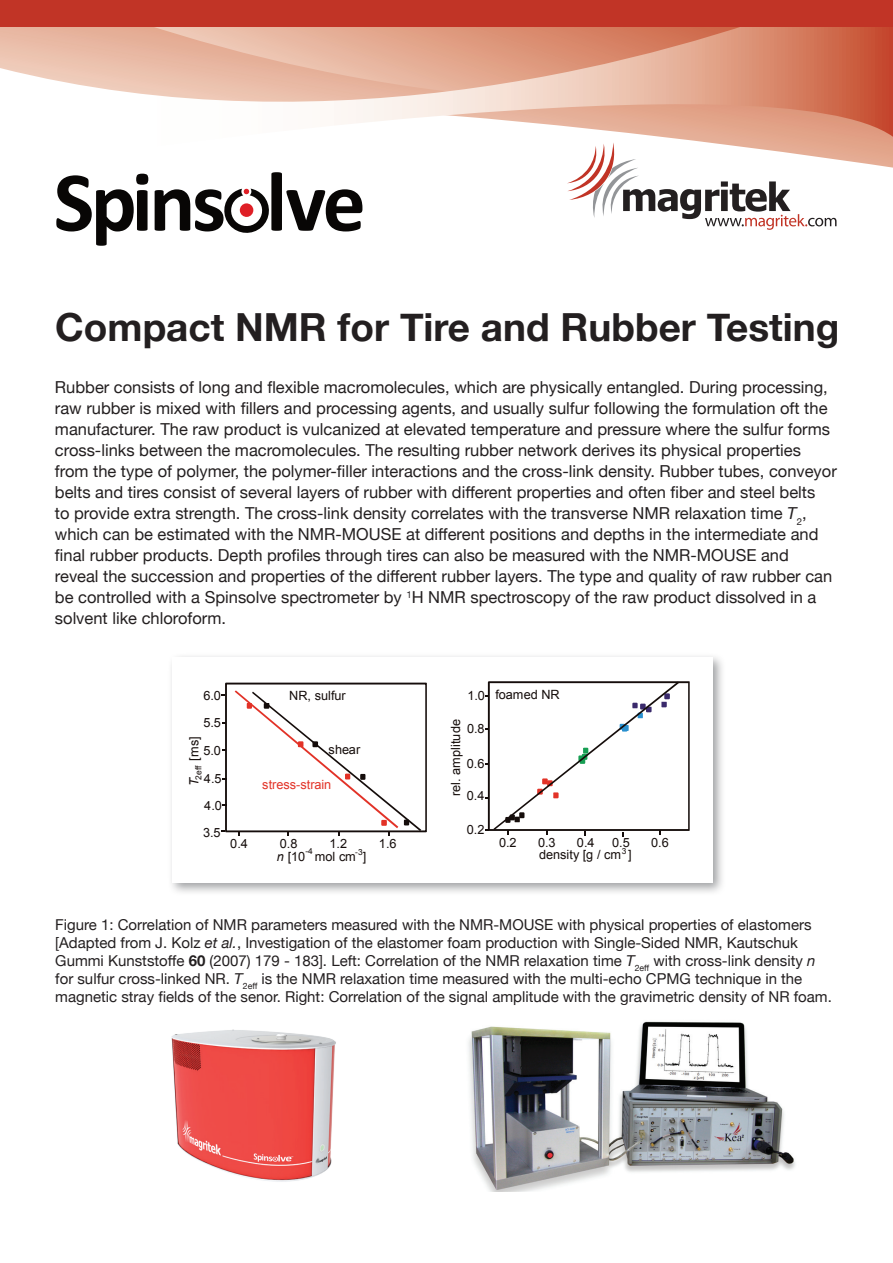
<style>
.page{position:relative;width:893px;height:1263px;background:#fff}
.page>*{position:absolute;margin:0;border:0;box-sizing:border-box;transform-origin:0 0}
.t1{font:700 38.7px "Helvetica Neue";color:#231f20}
.t2{font:16.5px/21px "Helvetica Neue";color:#231f20}
.t3{font:15px/18px "Helvetica Neue";color:#231f20}
.t4{font:12.75px "Arial";color:#150d0b}
.t5{font:12.75px "Arial";color:#e23227}
.t6{font:italic 12.75px "Arial";color:#150d0b}
.t7{font:8.4px "Arial";color:#150d0b}
.s1{font-style:italic}
.s2{font-weight:700}
</style>
<div class="page">
<svg style="left:0;top:27px;width:893px;height:141px"></svg>
<div style="left:0;top:0;width:893px;height:27px;background:#c13426"></div>
<svg style="left:56px;top:174px;width:92px;height:72px"></svg>
<svg style="left:155px;top:172px;width:207px;height:61px"></svg>
<div style="left:240px;top:203px;width:14px;height:14px;background:#df1f26;border-radius:50%"></div>
<svg style="left:567px;top:142px;width:269px;height:88px"></svg>
<div style="left:167px;top:652px;width:559px;height:244px;background:#808285;opacity:.75"></div>
<div style="left:172px;top:657px;width:540px;height:226px;background:#fff"></div>
<svg style="left:485px;top:681px;width:205px;height:155px"></svg>
<hr style="left:226px;top:830px;width:200px;height:2px;background:#150d0b">
<hr style="left:425px;top:684px;width:2px;height:147px;background:#150d0b">
<hr style="left:226px;top:683px;width:200px;height:1px;background:#150d0b">
<hr style="left:225px;top:684px;width:2px;height:147px;background:#150d0b">
<svg style="left:235px;top:690px;width:192px;height:146px"></svg>
<img style="left:468px;top:1021px;width:327px;height:170px">
<img style="left:171px;top:1029px;width:165px;height:153px">
<h1 class="t1" style="left:55px;top:297px;width:786px">Compact NMR for Tire and Rubber Testing</h1>
<p class="t2" style="left:55px;top:378px;width:783px">Rubber consists of long and flexible macromolecules, which are physically entangled. During processing, raw rubber is mixed with fillers and processing agents, and usually sulfur following the formulation oft the manufacturer. The raw product is vulcanized at elevated temperature and pressure where the sulfur forms cross-links between the macromolecules. The resulting rubber network derives its physical properties from the type of polymer, the polymer-filler interactions and the cross-link density. Rubber tubes, conveyor belts and tires consist of several layers of rubber with different properties and often fiber and steel belts<br>to provide extra strength. The cross-link density correlates with the transverse NMR relaxation time <span class="s1">T</span><sub>2</sub>, which can be estimated with the NMR-MOUSE at different positions and depths in the intermediate and final rubber products. Depth profiles through tires can also be measured with the NMR-MOUSE and<br>reveal the succession and properties of the different rubber layers. The type and quality of raw rubber can be controlled with a Spinsolve spectrometer by <sup>1</sup>H NMR spectroscopy of the raw product dissolved in a solvent like chloroform.</p>
<p class="t4" style="left:203px;top:687px;width:19px">6.0</p>
<p class="t4" style="left:467px;top:686px;width:94px">1.0 foamed NR</p>
<p class="t4" style="left:203px;top:714px;width:19px">5.5</p>
<p class="t4" style="left:289px;top:687px;width:58px">NR, sulfur</p>
<p class="t4" style="left:447px;top:796px;width:78px;rotate:-90deg">rel. amplitude</p>
<p class="t4" style="left:467px;top:720px;width:19px">0.8</p>
<p class="t4" style="left:186px;top:760px;width:26px;rotate:-90deg">[ms]</p>
<p class="t4" style="left:329px;top:741px;width:33px">shear</p>
<p class="t4" style="left:203px;top:742px;width:19px">5.0</p>
<p class="t4" style="left:467px;top:755px;width:19px">0.6</p>
<p class="t7" style="left:193px;top:780px;width:16px;rotate:-90deg">2eff</p>
<p class="t4" style="left:204px;top:770px;width:19px">4.5</p>
<p class="t6" style="left:186px;top:786px;width:10px;rotate:-90deg">T</p>
<p class="t5" style="left:262px;top:777px;width:71px">stress-strain</p>
<p class="t4" style="left:467px;top:787px;width:19px">0.4</p>
<p class="t4" style="left:204px;top:797px;width:19px">4.0</p>
<p class="t4" style="left:203px;top:824px;width:19px">3.5</p>
<p class="t4" style="left:230px;top:836px;width:19px">0.4</p>
<p class="t4" style="left:280px;top:836px;width:19px">0.8</p>
<p class="t4" style="left:329px;top:836px;width:19px">1.2</p>
<p class="t4" style="left:379px;top:836px;width:19px">1.6</p>
<p class="t7" style="left:305px;top:845px;width:9px">-4</p>
<p class="t7" style="left:355px;top:846px;width:9px">-3</p>
<p class="t4" style="left:277px;top:848px;width:91px"><span class="s1">n</span> [10 mol cm ]</p>
<p class="t4" style="left:467px;top:821px;width:19px">0.2</p>
<p class="t4" style="left:499px;top:834px;width:19px">0.2</p>
<p class="t4" style="left:538px;top:834px;width:19px">0.3</p>
<p class="t4" style="left:577px;top:834px;width:19px">0.4</p>
<p class="t4" style="left:612px;top:834px;width:19px">0.5</p>
<p class="t4" style="left:651px;top:834px;width:19px">0.6</p>
<p class="t4" style="left:539px;top:846px;width:94px">density [g / cm ]<sup>3</sup></p>
<p class="t3" style="left:55px;top:916px;width:778px">Figure 1: Correlation of NMR parameters measured with the NMR-MOUSE with physical properties of elastomers [Adapted from J. Kolz <span class="s1">et al.</span>, Investigation of the elastomer foam production with Single-Sided NMR, Kautschuk Gummi Kunststoffe <span class="s2">60</span> (2007) 179 - 183]. Left: Correlation of the NMR relaxation time <span class="s1">T</span><sub>2eff</sub> with cross-link density <span class="s1">n </span>for sulfur cross-linked NR. <span class="s1">T</span><sub>2eff</sub> is the NMR relaxation time measured with the multi-echo CPMG technique in the magnetic stray fields of the senor. Right: Correlation of the signal amplitude with the gravimetric density of NR foam.</p>
</div>
